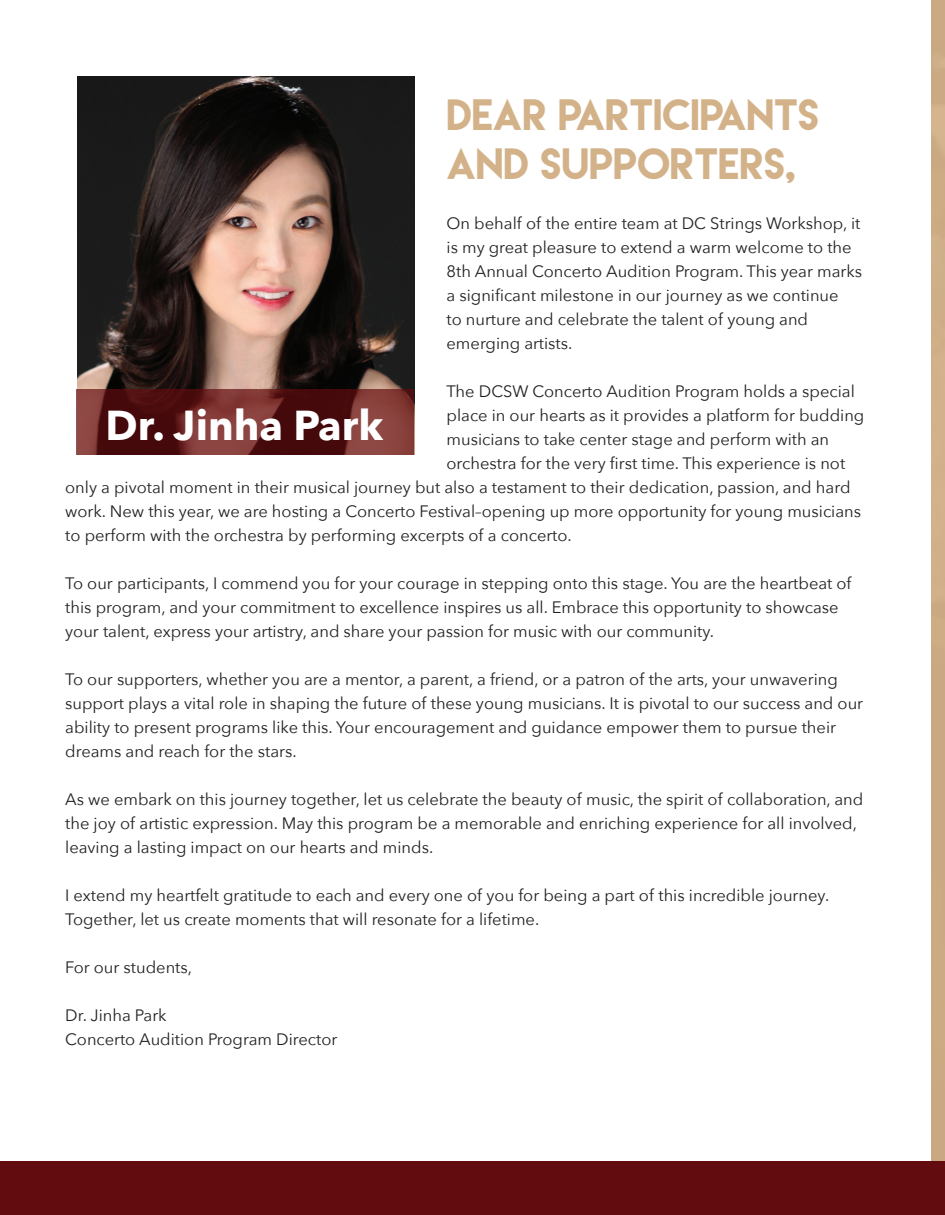
<style>
.page{position:relative;width:945px;height:1215px;background:#fff}
.page>*{position:absolute;margin:0;border:0;box-sizing:border-box;transform-origin:0 0}
.t1{font:700 41.7px "Avenir Next";color:#fff}
.t2{font:39px/49.5px "Lemon Milk";color:#d3b289}
.t3{font:16.5px/24px "Avenir Next";color:#231f20}
</style>
<div class="page">
<div style="left:932px;top:0;width:13px;height:1215px;background:#ccab83"></div>
<div style="left:0;top:1161px;width:945px;height:54px;background:#630c0f"></div>
<img style="left:77px;top:76px;width:337px;height:314px">
<svg style="left:76px;top:390px;width:338px;height:65px;background:#672423"></svg>
<h2 class="t2" style="left:447px;top:89px;width:374px">DEAR PARTICIPANTS<br>AND SUPPORTERS,</h2>
<p class="t3" style="left:447px;top:210px;width:417px">On behalf of the entire team at DC Strings Workshop, it is my great pleasure to extend a warm welcome to the 8th Annual Concerto Audition Program. This year marks a significant milestone in our journey as we continue<br>to nurture and celebrate the talent of young and emerging artists.</p>
<p class="t3" style="left:447px;top:378px;width:410px">The DCSW Concerto Audition Program holds a special</p>
<p class="t3" style="left:447px;top:402px;width:419px">place in our hearts as it provides a platform for budding</p>
<p class="t3" style="left:447px;top:426px;width:384px">musicians to take center stage and perform with an</p>
<p class="t3" style="left:447px;top:450px;width:400px">orchestra for the very first time. This experience is not</p>
<p class="t3" style="left:65px;top:474px;width:787px">only a pivotal moment in their musical journey but also a testament to their dedication, passion, and hard</p>
<p class="t3" style="left:65px;top:498px;width:797px">work. New this year, we are hosting a Concerto Festival–opening up more opportunity for young musicians</p>
<p class="t3" style="left:65px;top:522px;width:508px">to perform with the orchestra by performing excerpts of a concerto.</p>
<p class="t3" style="left:65px;top:570px;width:788px">To our participants, I commend you for your courage in stepping onto this stage. You are the heartbeat of this program, and your commitment to excellence inspires us all. Embrace this opportunity to showcase your talent, express your artistry, and share your passion for music with our community.</p>
<p class="t3" style="left:65px;top:666px;width:799px">To our supporters, whether you are a mentor, a parent, a friend, or a patron of the arts, your unwavering support plays a vital role in shaping the future of these young musicians. It is pivotal to our success and our ability to present programs like this. Your encouragement and guidance empower them to pursue their dreams and reach for the stars.</p>
<p class="t3" style="left:65px;top:786px;width:800px">As we embark on this journey together, let us celebrate the beauty of music, the spirit of collaboration, and the joy of artistic expression. May this program be a memorable and enriching experience for all involved, leaving a lasting impact on our hearts and minds.</p>
<p class="t3" style="left:65px;top:882px;width:766px">I extend my heartfelt gratitude to each and every one of you for being a part of this incredible journey.<br>Together, let us create moments that will resonate for a lifetime.</p>
<p class="t3" style="left:65px;top:954px;width:128px">For our students,</p>
<p class="t3" style="left:65px;top:1002px;width:274px">Dr. Jinha Park<br>Concerto Audition Program Director</p>
<h1 class="t1" style="left:106px;top:389px;width:279px">Dr. Jinha Park</h1>
</div>
